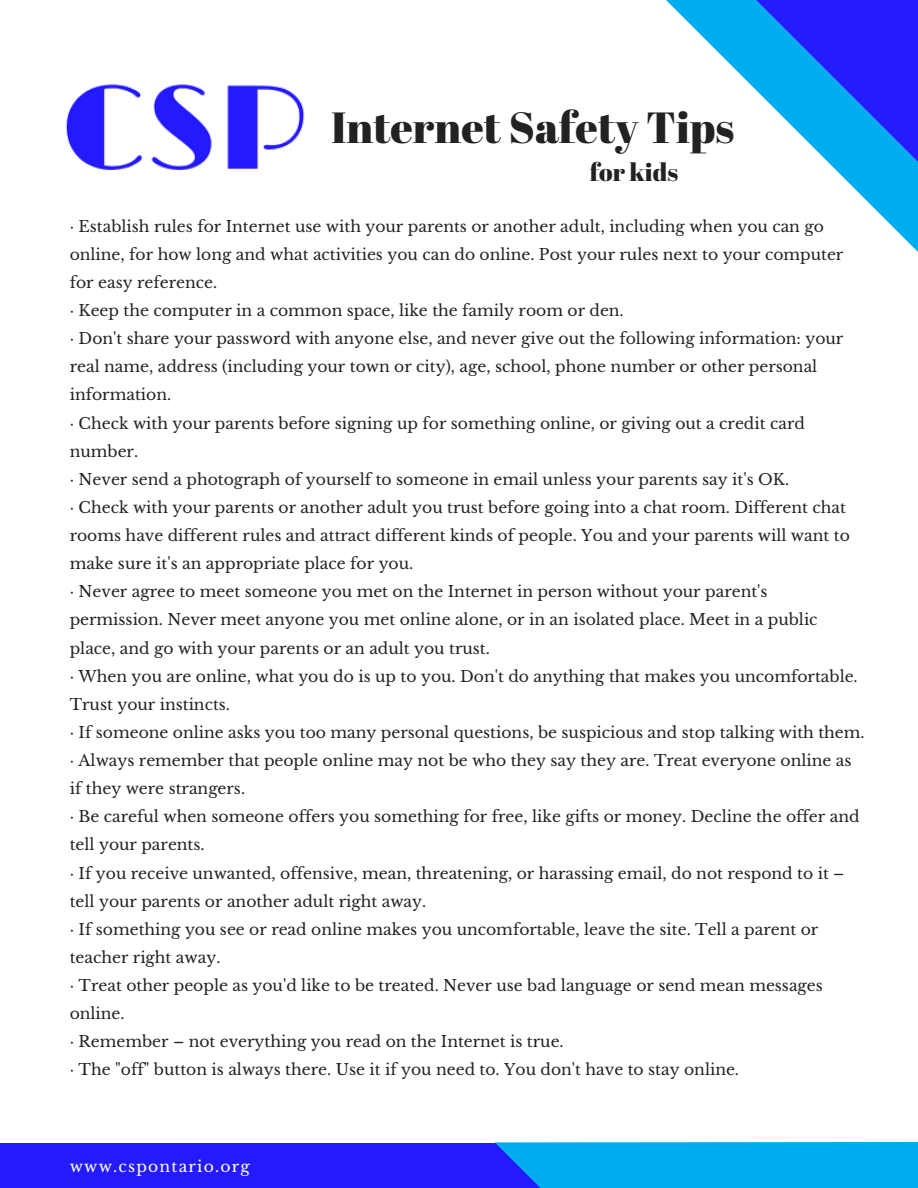
<style>
.page{position:relative;width:918px;height:1188px;background:#fff}
.page>*{position:absolute;margin:0;border:0;box-sizing:border-box;transform-origin:0 0}
.t1{font:43.65px "Abril Fatface";color:#222}
.t2{font:24.9px "Abril Fatface";color:#222}
.t3{font:15.6px/28.2px "Libre Baskerville";color:#222}
.t4{font:15.6px "Libre Baskerville";letter-spacing:.08em;color:#fff}
</style>
<div class="page">
<div style="left:0;top:1143px;width:745px;height:45px;background:#241aff"></div>
<div style="left:495px;top:1142px;width:423px;height:46px;background:#00aeef"></div>
<svg style="left:673px;top:0;width:245px;height:247px"></svg>
<img style="left:66px;top:84px;width:239px;height:86px">
<h1 class="t1" style="left:331px;top:97px;width:405px">Internet Safety Tips</h1>
<h2 class="t2" style="left:590px;top:155px;width:90px">for kids</h2>
<p class="t3" style="left:70px;top:212px;width:796px">· Establish rules for Internet use with your parents or another adult, including when you can go online, for how long and what activities you can do online. Post your rules next to your computer for easy reference.<br>· Keep the computer in a common space, like the family room or den.<br>· Don't share your password with anyone else, and never give out the following information: your real name, address (including your town or city), age, school, phone number or other personal information.<br>· Check with your parents before signing up for something online, or giving out a credit card number.<br>· Never send a photograph of yourself to someone in email unless your parents say it's OK.<br>· Check with your parents or another adult you trust before going into a chat room. Different chat rooms have different rules and attract different kinds of people. You and your parents will want to make sure it's an appropriate place for you.<br>· Never agree to meet someone you met on the Internet in person without your parent's permission. Never meet anyone you met online alone, or in an isolated place. Meet in a public place, and go with your parents or an adult you trust.<br>· When you are online, what you do is up to you. Don't do anything that makes you uncomfortable.<br>Trust your instincts.<br>· If someone online asks you too many personal questions, be suspicious and stop talking with them. · Always remember that people online may not be who they say they are. Treat everyone online as if they were strangers.<br>· Be careful when someone offers you something for free, like gifts or money. Decline the offer and tell your parents.<br>· If you receive unwanted, offensive, mean, threatening, or harassing email, do not respond to it – tell your parents or another adult right away.<br>· If something you see or read online makes you uncomfortable, leave the site. Tell a parent or teacher right away.<br>· Treat other people as you'd like to be treated. Never use bad language or send mean messages online.<br>· Remember – not everything you read on the Internet is true.<br>· The "off" button is always there. Use it if you need to. You don't have to stay online.</p>
<p class="t4" style="left:70px;top:1157px;width:182px">www.cspontario.org</p>
</div>
